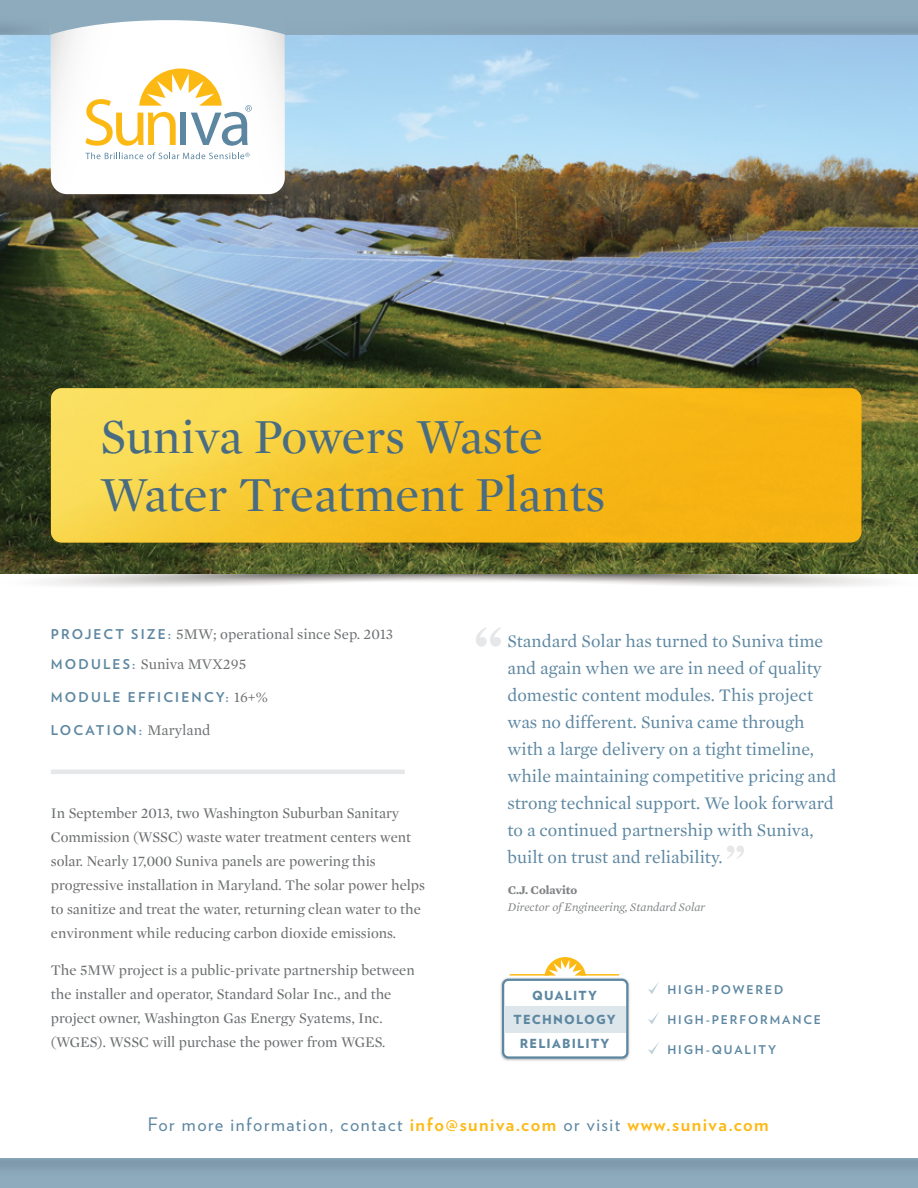
<style>
.page{position:relative;width:918px;height:1188px;background:#fff}
.page>*{position:absolute;margin:0;border:0;box-sizing:border-box;transform-origin:0 0}
.t1{font:49.95px/58.5px "Mercury Display Roman";color:#496c82}
.t2{font:18.6px "Verlag";letter-spacing:.08em;color:#5d87a1}
.t3{font:18px/27px "Mercury Text G1 Roman";color:#5d87a1}
.t4{font:15px/24px "Mercury Display Roman";color:#6d6f71}
.t5{font:15px/30px "Mercury Text G1 Roman";color:#6d6f71}
.t6{font:700 13.5px "Verlag";letter-spacing:.16em;color:#5d87a1}
.t7{font:900 12.45px/24px "Verlag";letter-spacing:.1em;color:#5d87a1;text-align:center}
.t8{font:700 12px "Verlag";letter-spacing:.16em;color:#5d87a1}
.t9{font:italic 12px "Mercury Text G1";color:#818385}
.t10{font:700 12px "Mercury Text G1";color:#818385}
.s1{font-family:"Verlag";font-weight:700;font-size:13.5px;color:#5d87a1}
.s2{font-family:"Mercury Text G1 Roman";font-weight:400;font-size:15px;color:#6d6f71}
.s3{font-weight:700;color:#fdb913}
</style>
<div class="page">
<svg style="left:0;top:573px;width:918px;height:14px"></svg>
<svg style="left:145px;top:559px;width:635px;height:24px;background:#abaaa2"></svg>
<hr style="left:51px;top:770px;width:354px;height:4px;background:#e6e7e8">
<img style="left:0;top:35px;width:918px;height:538px">
<svg style="left:51px;top:388px;width:810px;height:155px;background:#f6c229"></svg>
<svg style="left:648px;top:982px;width:11px;height:12px"></svg>
<svg style="left:648px;top:1012px;width:11px;height:12px"></svg>
<svg style="left:648px;top:1042px;width:11px;height:12px"></svg>
<img style="left:500px;top:975px;width:130px;height:86px">
<div style="left:503px;top:980px;width:124px;height:78px;background:#fff;border-radius:5px"></div>
<div style="left:502px;top:979px;width:126px;height:80px;border:2px solid #5d87a1;border-radius:5px"></div>
<div style="left:504px;top:1006px;width:122px;height:27px;background:#dde6eb"></div>
<hr style="left:510px;top:974px;width:39px;height:2px;background:#fdb913">
<hr style="left:581px;top:974px;width:38px;height:2px;background:#fdb913">
<svg style="left:545px;top:957px;width:41px;height:19px"></svg>
<svg style="left:476px;top:627px;width:25px;height:20px"></svg>
<svg style="left:727px;top:845px;width:17px;height:14px"></svg>
<div style="left:0;top:0;width:918px;height:35px;background:#8eabbd"></div>
<div style="left:0;top:13px;width:918px;height:22px;background:linear-gradient(to bottom,#8facbe,#839fb1)"></div>
<svg style="left:18px;top:187px;width:301px;height:20px;background:#433e32"></svg>
<svg style="left:67px;top:189px;width:204px;height:15px;background:#353026"></svg>
<svg style="left:51px;top:183px;width:234px;height:11px"></svg>
<svg style="left:51px;top:35px;width:51px;height:148px"></svg>
<div style="left:102px;top:17px;width:183px;height:166px;background:#fff"></div>
<svg style="left:45px;top:13px;width:244px;height:22px"></svg>
<svg style="left:85px;top:69px;width:167px;height:77px"></svg>
<svg style="left:85px;top:152px;width:165px;height:7px"></svg>
<div style="left:0;top:1158px;width:918px;height:30px;background:#8eabbd"></div>
<div style="left:0;top:1158px;width:918px;height:21px;background:#85a0b2"></div>
<h1 class="t1" style="left:100px;top:408px;width:507px">Suniva Powers Waste<br>Water Treatment Plants</h1>
<p class="t5" style="left:51px;top:619px;width:344px"><span class="s1">P ROJ EC T S I Z E:</span> 5MW; operational since Sep. 2013<br><span class="s1">M O DU L E S :</span> Suniva MVX295</p>
<p class="t6" style="left:51px;top:687px;width:219px">MODULE EFFICIENCY: <span class="s2">16+%</span></p>
<p class="t6" style="left:51px;top:720px;width:161px">LOCATION: <span class="s2">Maryland</span></p>
<p class="t4" style="left:51px;top:801px;width:376px">In September 2013, two Washington Suburban Sanitary Commission (WSSC) waste water treatment centers went solar. Nearly 17,000 Suniva panels are powering this progressive installation in Maryland. The solar power helps to sanitize and treat the water, returning clean water to the environment while reducing carbon dioxide emissions.</p>
<p class="t4" style="left:51px;top:958px;width:365px">The 5MW project is a public-private partnership between the installer and operator, Standard Solar Inc., and the project owner, Washington Gas Energy Syatems, Inc. (WGES). WSSC will purchase the power from WGES.</p>
<p class="t3" style="left:507px;top:628px;width:330px">Standard Solar has turned to Suniva time and again when we are in need of quality domestic content modules. This project was no different. Suniva came through with a large delivery on a tight timeline, while maintaining competitive pricing and strong technical support. We look forward to a continued partnership with Suniva, built on trust and reliability.</p>
<p class="t10" style="left:508px;top:883px;width:71px">C.J. Colavito</p>
<p class="t9" style="left:508px;top:900px;width:199px">Director of Engineering, Standard Solar</p>
<p class="t7" style="left:514px;top:983px;width:104px">QUALITY<br>TECHNOLOGY<br>RELIABILITY</p>
<p class="t8" style="left:667px;top:980px;width:118px">HIGH-POWERED</p>
<p class="t8" style="left:667px;top:1010px;width:155px">HIGH-PERFORMANCE</p>
<p class="t8" style="left:667px;top:1040px;width:110px">HIGH-QUALITY</p>
<p class="t2" style="left:148px;top:1111px;width:623px">For more information, contact <span class="s3">info@suniva.com</span> or visit <span class="s3">www.suniva.com</span></p>
</div>
